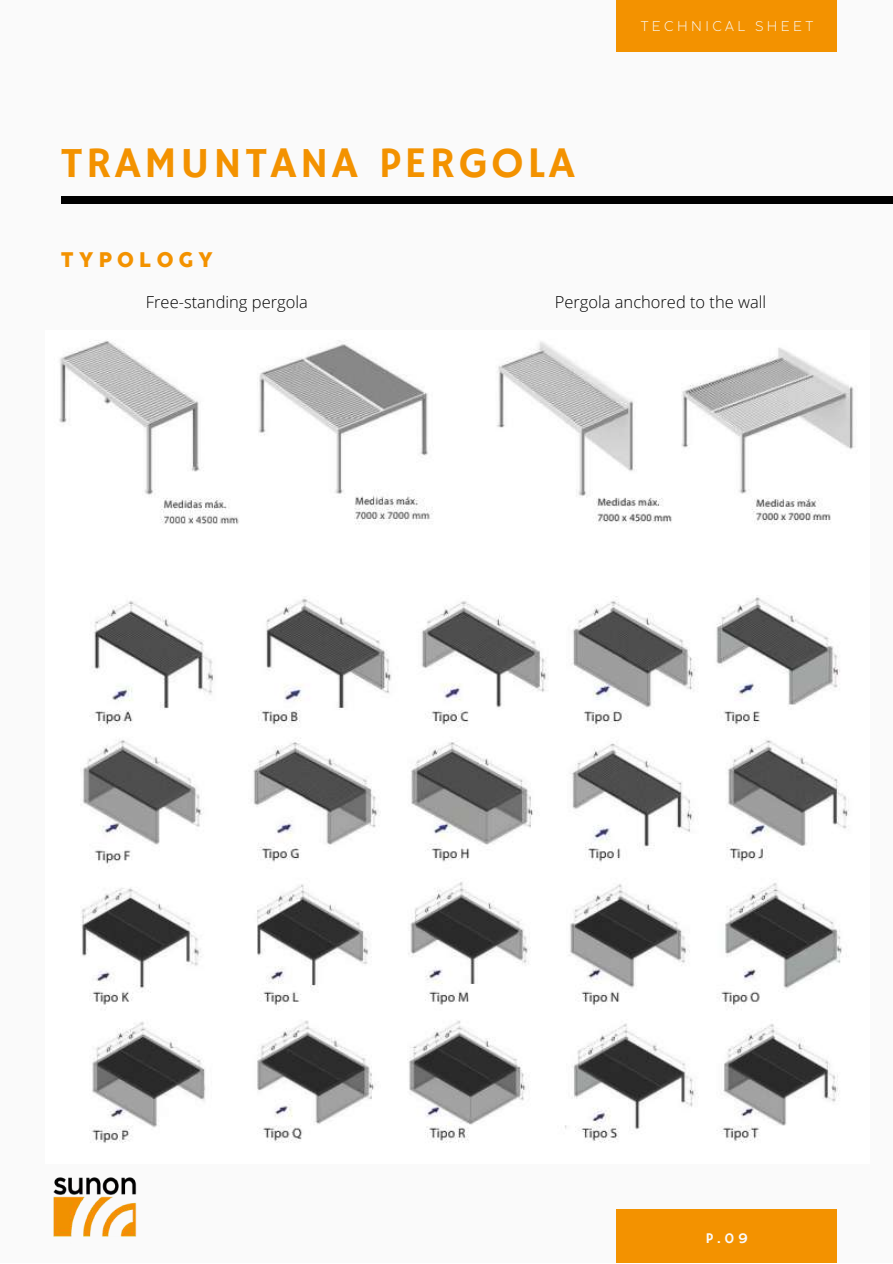
<style>
.page{position:relative;width:893px;height:1264px;background:#fff}
.page>*{position:absolute;margin:0;border:0;box-sizing:border-box;transform-origin:0 0}
.t1{font:43.65px "Hammersmith One";letter-spacing:.08em;color:#f39200}
.t2{font:800 21px "Coco Sharp XL Trial";letter-spacing:.25em;color:#f39200}
.t3{font:300 16.5px "Open Sans";color:#000}
.t4{font:14.85px "Hammersmith One";color:#fafafa}
.t5{font:300 13.8px "Coco Sharp L Trial";letter-spacing:.25em;color:#fafafa}
</style>
<div class="page">
<div style="left:0;top:0;width:892px;height:1262px;background:#fafafa"></div>
<div style="left:61px;top:197px;width:831px;height:6px;background:#000"></div>
<div style="left:616px;top:0;width:221px;height:52px;background:#f39200"></div>
<div style="left:616px;top:1209px;width:221px;height:53px;background:#f39200"></div>
<img style="left:53px;top:1177px;width:84px;height:60px">
<img style="left:59px;top:341px;width:795px;height:802px">
<h1 class="t1" style="left:61px;top:137px;width:515px">TRAMUNTANA PERGOLA</h1>
<p class="t5" style="left:640px;top:18px;width:174px">TECHNICAL SHEET</p>
<p class="t2" style="left:61px;top:247px;width:153px">TYPOLOGY</p>
<p class="t3" style="left:146px;top:290px;width:163px">Free-standing pergola</p>
<p class="t3" style="left:554px;top:290px;width:213px">Pergola anchored to the wall</p>
<p class="t4" style="left:706px;top:1229px;width:44px">P.09</p>
</div>
